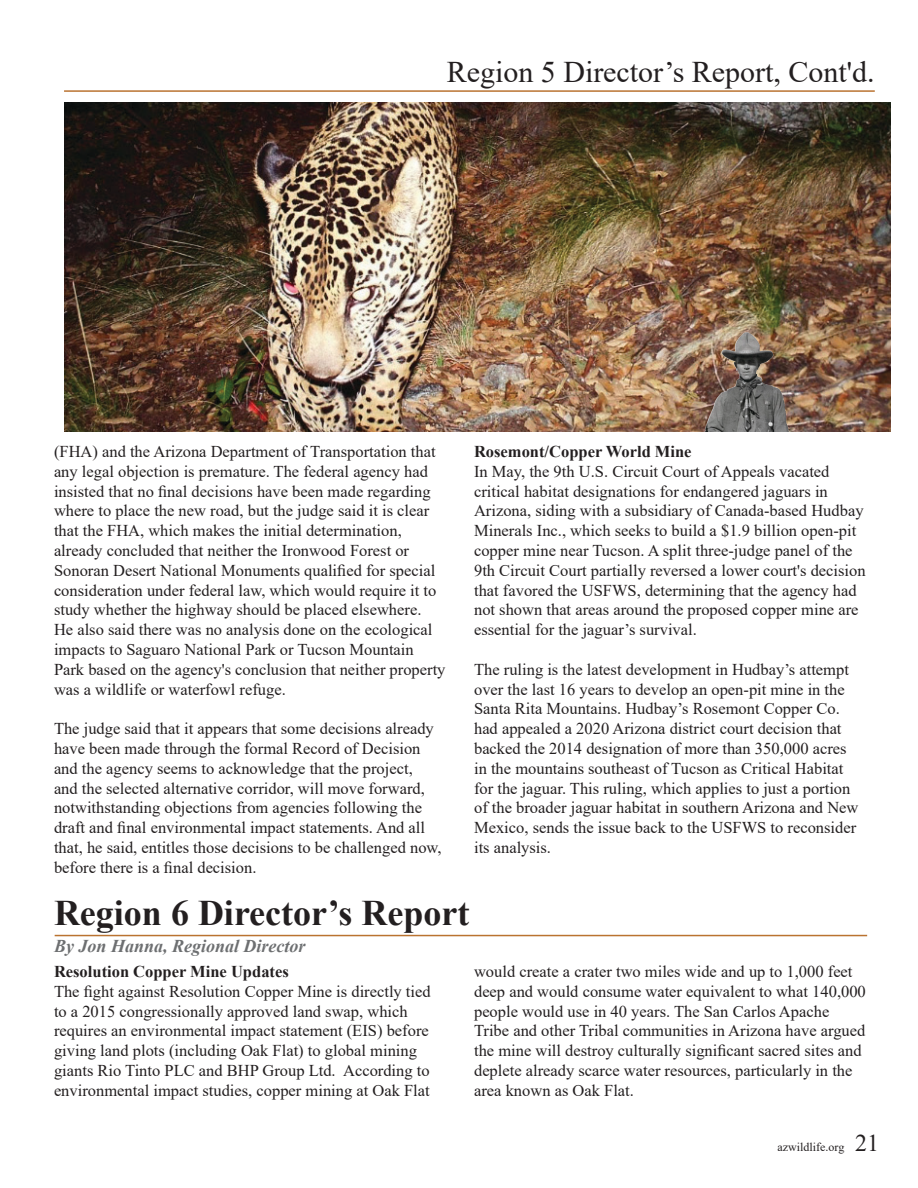
<style>
.page{position:relative;width:918px;height:1188px;background:#fff}
.page>*{position:absolute;margin:0;border:0;box-sizing:border-box;transform-origin:0 0}
.t1{font:700 36px "Times New Roman";color:#231f20}
.t2{font:30px "Times New Roman";color:#231f20}
.t3{font:24px "Times New Roman";color:#231f20}
.t4{font:italic 700 18px "Times New Roman";color:#6d6f71}
.t5{font:16.5px/19.8px "Times New Roman";color:#231f20}
.t6{font:700 16.5px "Times New Roman";color:#231f20}
.t7{font:12px "Times New Roman";color:#231f20}
</style>
<div class="page">
<hr style="left:64px;top:90px;width:811px;height:2px;background:#ba7331">
<img style="left:64px;top:103px;width:826px;height:329px">
<hr style="left:55px;top:935px;width:812px;height:1px;background:#ba7331">
<img style="left:704px;top:333px;width:84px;height:98px">
<p class="t2" style="left:447px;top:50px;width:430px">Region 5 Director’s Report, Cont'd.</p>
<p class="t5" style="left:54px;top:441px;width:393px">(FHA) and the Arizona Department of Transportation that any legal objection is premature. The federal agency had insisted that no final decisions have been made regarding where to place the new road, but the judge said it is clear that the FHA, which makes the initial determination, already concluded that neither the Ironwood Forest or Sonoran Desert National Monuments qualified for special consideration under federal law, which would require it to study whether the highway should be placed elsewhere.<br>He also said there was no analysis done on the ecological impacts to Saguaro National Park or Tucson Mountain Park based on the agency's conclusion that neither property was a wildlife or waterfowl refuge.</p>
<p class="t5" style="left:54px;top:718px;width:389px">The judge said that it appears that some decisions already have been made through the formal Record of Decision and the agency seems to acknowledge that the project,<br>and the selected alternative corridor, will move forward, notwithstanding objections from agencies following the draft and final environmental impact statements. And all that, he said, entitles those decisions to be challenged now, before there is a final decision.</p>
<p class="t6" style="left:474px;top:440px;width:219px">Rosemont/Copper World Mine</p>
<p class="t5" style="left:474px;top:461px;width:393px">In May, the 9th U.S. Circuit Court of Appeals vacated critical habitat designations for endangered jaguars in Arizona, siding with a subsidiary of Canada-based Hudbay Minerals Inc., which seeks to build a $1.9 billion open-pit copper mine near Tucson. A split three-judge panel of the 9th Circuit Court partially reversed a lower court's decision that favored the USFWS, determining that the agency had not shown that areas around the proposed copper mine are essential for the jaguar’s survival.</p>
<p class="t5" style="left:474px;top:659px;width:386px">The ruling is the latest development in Hudbay’s attempt over the last 16 years to develop an open-pit mine in the Santa Rita Mountains. Hudbay’s Rosemont Copper Co. had appealed a 2020 Arizona district court decision that backed the 2014 designation of more than 350,000 acres in the mountains southeast of Tucson as Critical Habitat for the jaguar. This ruling, which applies to just a portion of the broader jaguar habitat in southern Arizona and New Mexico, sends the issue back to the USFWS to reconsider its analysis.</p>
<p class="t1" style="left:54px;top:887px;width:417px">Region 6 Director’s Report</p>
<p class="t4" style="left:54px;top:934px;width:253px">By Jon Hanna, Regional Director</p>
<p class="t6" style="left:54px;top:960px;width:236px">Resolution Copper Mine Updates</p>
<p class="t5" style="left:54px;top:981px;width:378px">The fight against Resolution Copper Mine is directly tied to a 2015 congressionally approved land swap, which requires an environmental impact statement (EIS) before giving land plots (including Oak Flat) to global mining giants Rio Tinto PLC and BHP Group Ltd. According to environmental impact studies, copper mining at Oak Flat</p>
<p class="t5" style="left:474px;top:961px;width:393px">would create a crater two miles wide and up to 1,000 feet deep and would consume water equivalent to what 140,000 people would use in 40 years. The San Carlos Apache Tribe and other Tribal communities in Arizona have argued the mine will destroy culturally significant sacred sites and deplete already scarce water resources, particularly in the area known as Oak Flat.</p>
<p class="t7" style="left:778px;top:1139px;width:68px">azwildlife.org</p>
<p class="t3" style="left:855px;top:1126px;width:25px">21</p>
</div>
